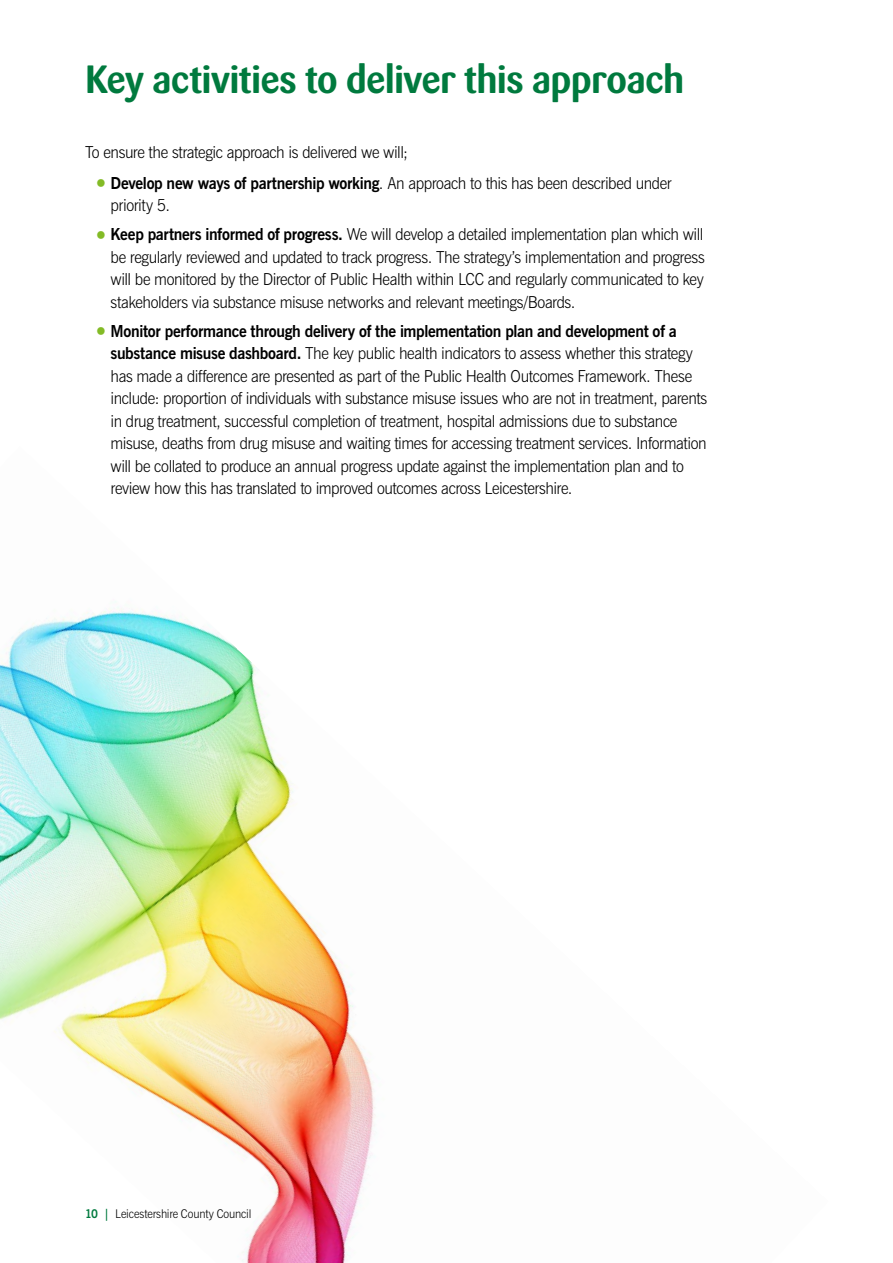
<style>
.page{position:relative;width:893px;height:1263px;background:#fff}
.page>*{position:absolute;margin:0;border:0;box-sizing:border-box;transform-origin:0 0}
.t1{font:700 39px "Sari";letter-spacing:-.025em;color:#007a3e;scale:.95 1}
.t2{font:300 16.5px/22.5px "News Gothic BT";letter-spacing:-.025em;color:#000;scale:.95 1}
.t3{font:300 12px "News Gothic BT";letter-spacing:-.01em;color:#000;scale:.95 1}
.s1{font-weight:700;font-size:27px;color:#83bb26}
.s2{font-weight:700}
.s3{font-weight:700;color:#007a3e}
</style>
<div class="page">
<img style="left:0;top:601px;width:375px;height:662px">
<h1 class="t1" style="left:85px;top:56px;width:632px">Key activities to deliver this approach</h1>
<p class="t2" style="left:85px;top:140px;width:341px">To ensure the strategic approach is delivered we will;</p>
<p class="t2" style="left:111px;top:171px;width:592px;text-indent:-17px"><span class="s1">•</span><span class="s2">Develop new ways of partnership working</span>. An approach to this has been described under priority 5.</p>
<p class="t2" style="left:111px;top:223px;width:627px;text-align:justify;text-indent:-17px"><span class="s1">•</span><span class="s2">Keep partners informed of progress.</span> We will develop a detailed implementation plan which will be regularly reviewed and updated to track progress. The strategy’s implementation and progress will be monitored by the Director of Public Health within LCC and regularly communicated to key stakeholders via substance misuse networks and relevant meetings/Boards.</p>
<p class="t2" style="left:111px;top:319px;width:630px;text-indent:-17px"><span class="s1">•</span><span class="s2">Monitor performance through delivery of the implementation plan and development of a substance misuse dashboard.</span> The key public health indicators to assess whether this strategy has made a difference are presented as part of the Public Health Outcomes Framework. These include: proportion of individuals with substance misuse issues who are not in treatment, parents in drug treatment, successful completion of treatment, hospital admissions due to substance misuse, deaths from drug misuse and waiting times for accessing treatment services. Information will be collated to produce an annual progress update against the implementation plan and to review how this has translated to improved outcomes across Leicestershire.</p>
<p class="t3" style="left:85px;top:1206px;width:177px"><span class="s3">10 |</span> Leicestershire County Council</p>
</div>
